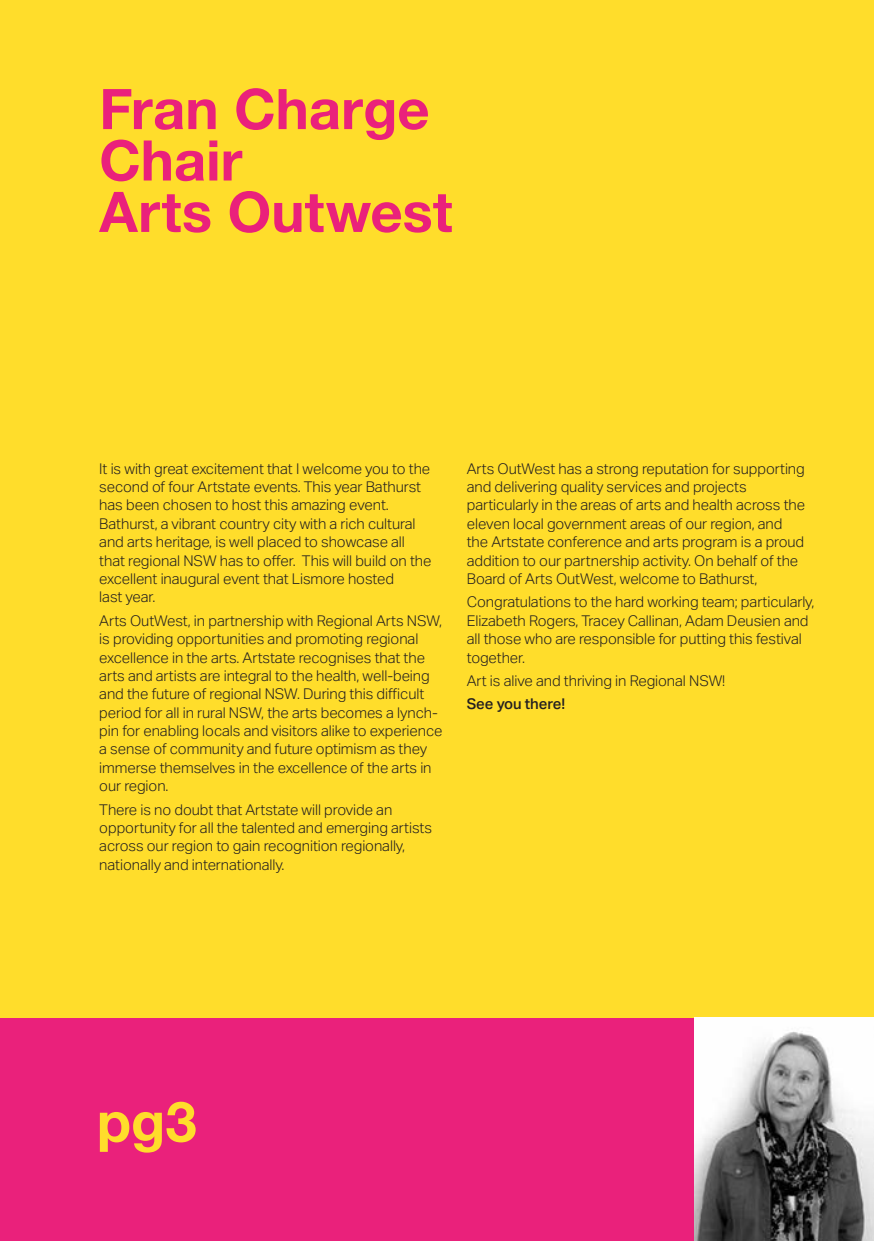
<style>
.page{position:relative;width:874px;height:1241px;background:#fff}
.page>*{position:absolute;margin:0;border:0;box-sizing:border-box;transform-origin:0 0}
.foreword_head{font:700 56px/51.4px "Helvetica Neue";color:#ea217b}
.Text{font:700 56px "Helvetica Neue";color:#ffdd2b}
._6_text{font:300 14.88px/18.4px "Aktiv Grotesk";letter-spacing:-.005em;color:#231f20}
._6_text-2{font:500 14.88px "Aktiv Grotesk";letter-spacing:-.005em;color:#231f20}
</style>
<div class="page">
<div style="left:0;top:1017px;width:873px;height:223px;background:#ea217b"></div>
<div style="left:0;top:0;width:873px;height:1017px;background:#ffdd2b"></div>
<img style="left:693px;top:1017px;width:180px;height:223px">
<p class="foreword_head" style="left:99px;top:85px;width:354px">Fran Charge<br>Chair<br>Arts Outwest</p>
<p class="_6_text" style="left:99px;top:459px;width:333px">It is with great excitement that I welcome you to the second of four Artstate events. This year Bathurst has been chosen to host this amazing event.<br>Bathurst, a vibrant country city with a rich cultural and arts heritage, is well placed to showcase all that regional NSW has to offer. This will build on the excellent inaugural event that Lismore hosted<br>last year.</p>
<p class="_6_text" style="left:99px;top:611px;width:344px">Arts OutWest, in partnership with Regional Arts NSW, is providing opportunities and promoting regional excellence in the arts. Artstate recognises that the arts and artists are integral to the health, well-being and the future of regional NSW. During this difficult period for all in rural NSW, the arts becomes a lynch&shy;pin for enabling locals and visitors alike to experience a sense of community and future optimism as they immerse themselves in the excellence of the arts in our region.</p>
<p class="_6_text" style="left:99px;top:800px;width:334px">There is no doubt that Artstate will provide an opportunity for all the talented and emerging artists across our region to gain recognition regionally, nationally and internationally.</p>
<p class="_6_text" style="left:466px;top:459px;width:339px">Arts OutWest has a strong reputation for supporting and delivering quality services and projects particularly in the areas of arts and health across the eleven local government areas of our region, and the Artstate conference and arts program is a proud addition to our partnership activity. On behalf of the Board of Arts OutWest, welcome to Bathurst,</p>
<p class="_6_text" style="left:466px;top:593px;width:349px">Congratulations to the hard working team; particularly, Elizabeth Rogers, Tracey Callinan, Adam Deusien and all those who are responsible for putting this festival together.</p>
<p class="_6_text" style="left:466px;top:671px;width:260px">Art is alive and thriving in Regional NSW!</p>
<p class="_6_text-2" style="left:466px;top:695px;width:100px">See you there!</p>
<p class="Text" style="left:97px;top:1077px;width:101px">pg3</p>
</div>
